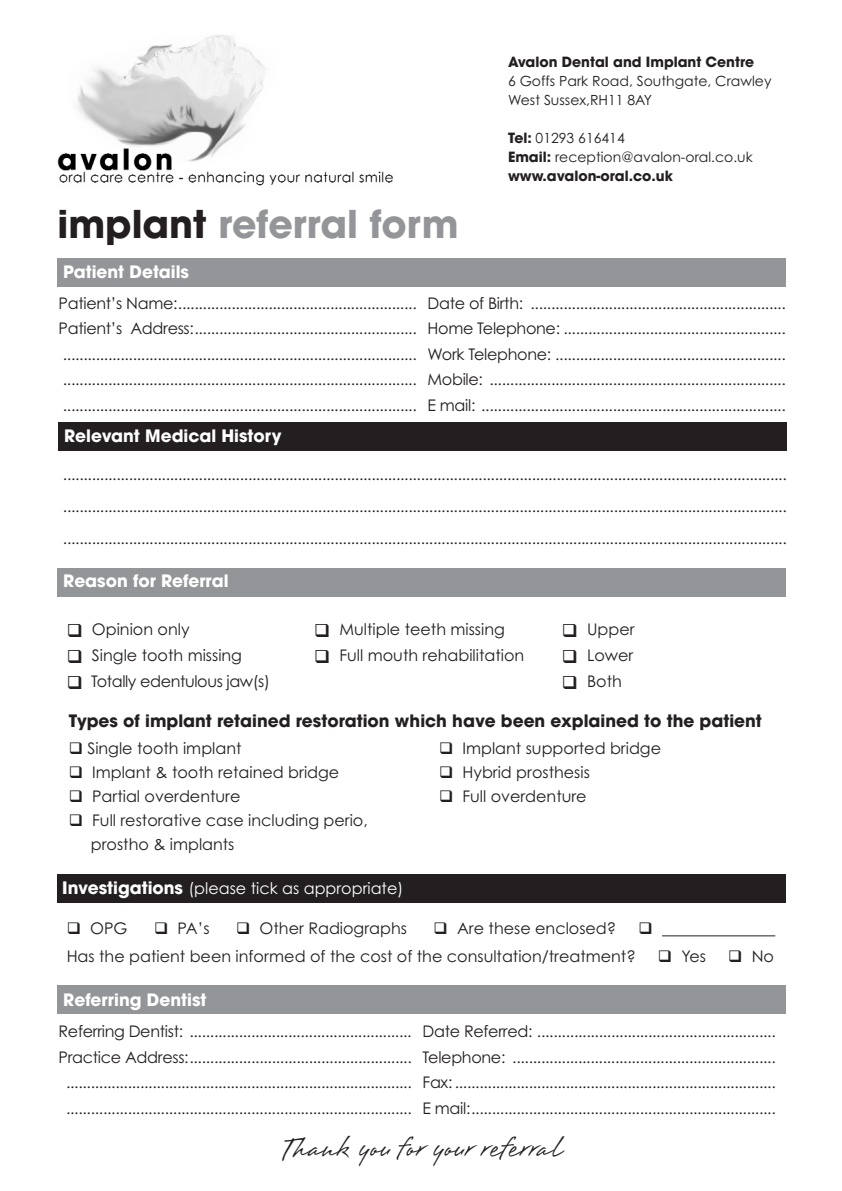
<style>
.page{position:relative;width:842px;height:1191px;background:#fff}
.page>*{position:absolute;margin:0;border:0;box-sizing:border-box;transform-origin:0 0}
.t1{font:700 38px "Avant Garde";color:#939598}
.t2{font:36px "Brisa";color:#231f20}
.t3{font:700 17px "Avant Garde";color:#fff}
.t4{font:700 17px "Avant Garde";color:#231f20}
.t5{font:16px/25.4px "Century Gothic";color:#231f20;text-align:justify}
.t6{font:16px/25.4px "Century Gothic";letter-spacing:-.02em;color:#231f20;text-align:center}
.t7{font:16px "Century Gothic";color:#fff}
.t8{font:14px/19px "Century Gothic";color:#231f20}
.t9{font:700 14px "Avant Garde";color:#231f20}
.s1{color:#231f20}
.s2{font-family:"Avant Garde";font-weight:700}
.s3{font-family:"Avant Garde";font-weight:700;font-size:17px}
</style>
<div class="page">
<img style="left:57px;top:35px;width:337px;height:151px">
<div style="left:58px;top:985px;width:728px;height:28px;background:#939598"></div>
<div style="left:58px;top:258px;width:728px;height:28px;background:#939598"></div>
<div style="left:58px;top:568px;width:728px;height:28px;background:#939598"></div>
<div style="left:59px;top:423px;width:728px;height:28px;background:#231f20"></div>
<hr style="left:662px;top:935px;width:113px;height:1px;background:#231f20">
<div style="left:57px;top:874px;width:728px;height:28px;background:#231f20"></div>
<h1 class="t1" style="left:58px;top:210px;width:402px"><span class="s1">implant</span> referral form</h1>
<p class="t3" style="left:63px;top:265px;width:127px">Patient Details</p>
<p class="t9" style="left:508px;top:57px;width:248px">Avalon Dental and Implant Centre</p>
<p class="t8" style="left:508px;top:73px;width:265px">6 Goffs Park Road, Southgate, Crawley<br>West Sussex,RH11 8AY</p>
<p class="t8" style="left:508px;top:130px;width:246px"><span class="s2">Tel:</span> 01293 616414<br><span class="s2">Email:</span> reception@avalon-oral.co.uk</p>
<p class="t9" style="left:508px;top:171px;width:167px">www.avalon-oral.co.uk</p>
<p class="t5" style="left:59px;top:292px;width:360px">Patient’s Name:..........................................................<br>Patient’s Address:...................................................... ...................................................................................... ...................................................................................... ......................................................................................</p>
<p class="t5" style="left:428px;top:292px;width:360px">Date of Birth: ..............................................................<br>Home Telephone: ......................................................<br>Work Telephone: ........................................................<br>Mobile: ........................................................................<br>E mail: ..........................................................................</p>
<p class="t3" style="left:64px;top:429px;width:219px">Relevant Medical History</p>
<p class="t5" style="left:63px;top:459px;width:725px;line-height:32px">................................................................................................................................................................................ ................................................................................................................................................................................ ................................................................................................................................................................................</p>
<p class="t3" style="left:63px;top:574px;width:167px">Reason for Referral</p>
<p class="t5" style="left:91px;top:618px;width:180px;line-height:26px;text-align:left">Opinion only<br>Single tooth missing<br>Totally edentulous jaw(s)</p>
<p class="t5" style="left:339px;top:618px;width:186px;line-height:26px">Multiple teeth missing<br>Full mouth rehabilitation</p>
<p class="t5" style="left:587px;top:618px;width:49px;line-height:26px">Upper Lower Both</p>
<p class="t4" style="left:69px;top:714px;width:695px">Types of implant retained restoration which have been explained to the patient</p>
<p class="t5" style="left:87px;top:738px;width:282px;line-height:24px;text-align:left">Single tooth implant<br>Implant &amp; tooth retained bridge<br>Partial overdenture<br>Full restorative case including perio, prostho &amp; implants</p>
<p class="t5" style="left:462px;top:738px;width:200px;line-height:24px;text-align:left">Implant supported bridge<br>Hybrid prosthesis<br>Full overdenture</p>
<p class="t7" style="left:62px;top:882px;width:343px"><span class="s3">Investigations</span> (please tick as appropriate)</p>
<p class="t5" style="left:90px;top:917px;width:39px">OPG</p>
<p class="t5" style="left:178px;top:917px;width:33px">PA’s</p>
<p class="t5" style="left:260px;top:917px;width:149px">Other Radiographs</p>
<p class="t5" style="left:67px;top:916px;width:571px;line-height:28px;text-indent:390px">Are these enclosed?<br>Has the patient been informed of the cost of the consultation/treatment?</p>
<p class="t3" style="left:63px;top:993px;width:145px">Referring Dentist</p>
<p class="t5" style="left:681px;top:945px;width:26px">Yes</p>
<p class="t5" style="left:752px;top:945px;width:24px">No</p>
<p class="t6" style="left:59px;top:1020px;width:355px">Referring Dentist: ......................................................<br>Practice Address:...................................................... .................................................................................... ....................................................................................</p>
<p class="t5" style="left:423px;top:1020px;width:355px">Date Referred: ..........................................................<br>Telephone: ................................................................<br>Fax: ..............................................................................<br>E mail:..........................................................................</p>
<h2 class="t2" style="left:281px;top:1122px;width:282px">Thank you for your referral</h2>
</div>
